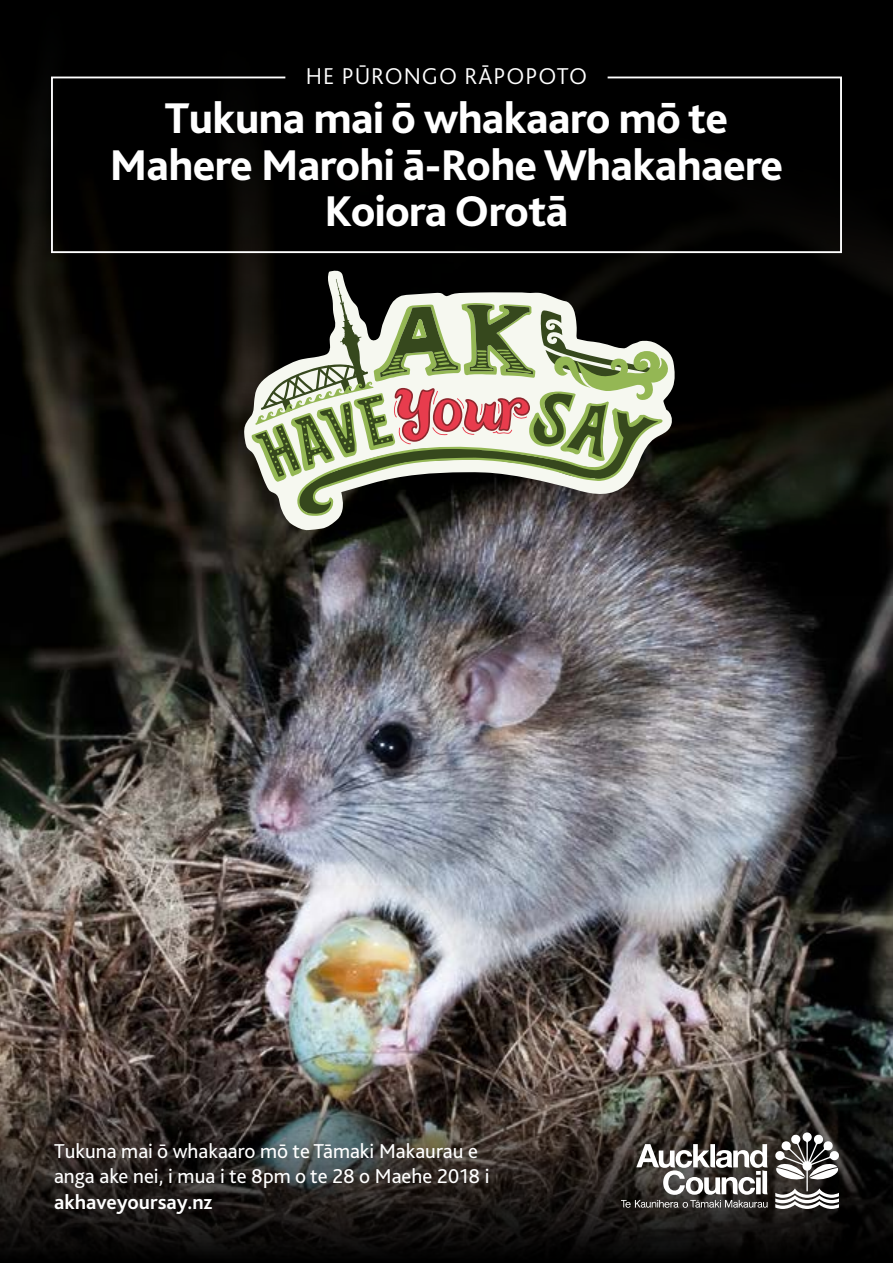
<style>
.page{position:relative;width:893px;height:1263px;background:#fff}
.page>*{position:absolute;margin:0;border:0;box-sizing:border-box;transform-origin:0 0}
.t1{font:800 45px/46.5px "Bliss";letter-spacing:-.015em;color:#fff;text-align:center}
.t2{font:300 24px "Bliss";letter-spacing:.04em;color:#fff}
.t3{font:21px/25.5px "Bliss";color:#fff}
.t4{font:700 21px "Bliss";color:#fff}
</style>
<div class="page">
<img style="left:0;top:596px;width:893px;height:289px">
<img style="left:0;top:885px;width:893px;height:378px">
<svg style="left:0;top:0;width:893px;height:596px;background:#10100e"></svg>
<svg style="left:244px;top:271px;width:431px;height:259px;background:#1a1815"></svg>
<svg style="left:775px;top:1132px;width:65px;height:77px"></svg>
<svg style="left:621px;top:1144px;width:147px;height:64px"></svg>
<div style="left:50px;top:76px;width:793px;height:178px;background:#000"></div>
<div style="left:310px;top:68px;width:285px;height:25px;background:#000"></div>
<svg style="left:251px;top:279px;width:422px;height:251px"></svg>
<p class="t2" style="left:306px;top:62px;width:283px">HE PŪRONGO RĀPOPOTO</p>
<h1 class="t1" style="left:110px;top:95px;width:675px">Tukuna mai ō whakaaro mō te<br>Mahere Marohi ā-Rohe Whakahaere<br>Koiora Orotā</h1>
<p class="t3" style="left:54px;top:1138px;width:437px">Tukuna mai ō whakaaro mō te Tāmaki Makaurau e anga ake nei, i mua i te 8pm o te 28 o Maehe 2018 i</p>
<p class="t4" style="left:54px;top:1189px;width:160px">akhaveyoursay.nz</p>
</div>
